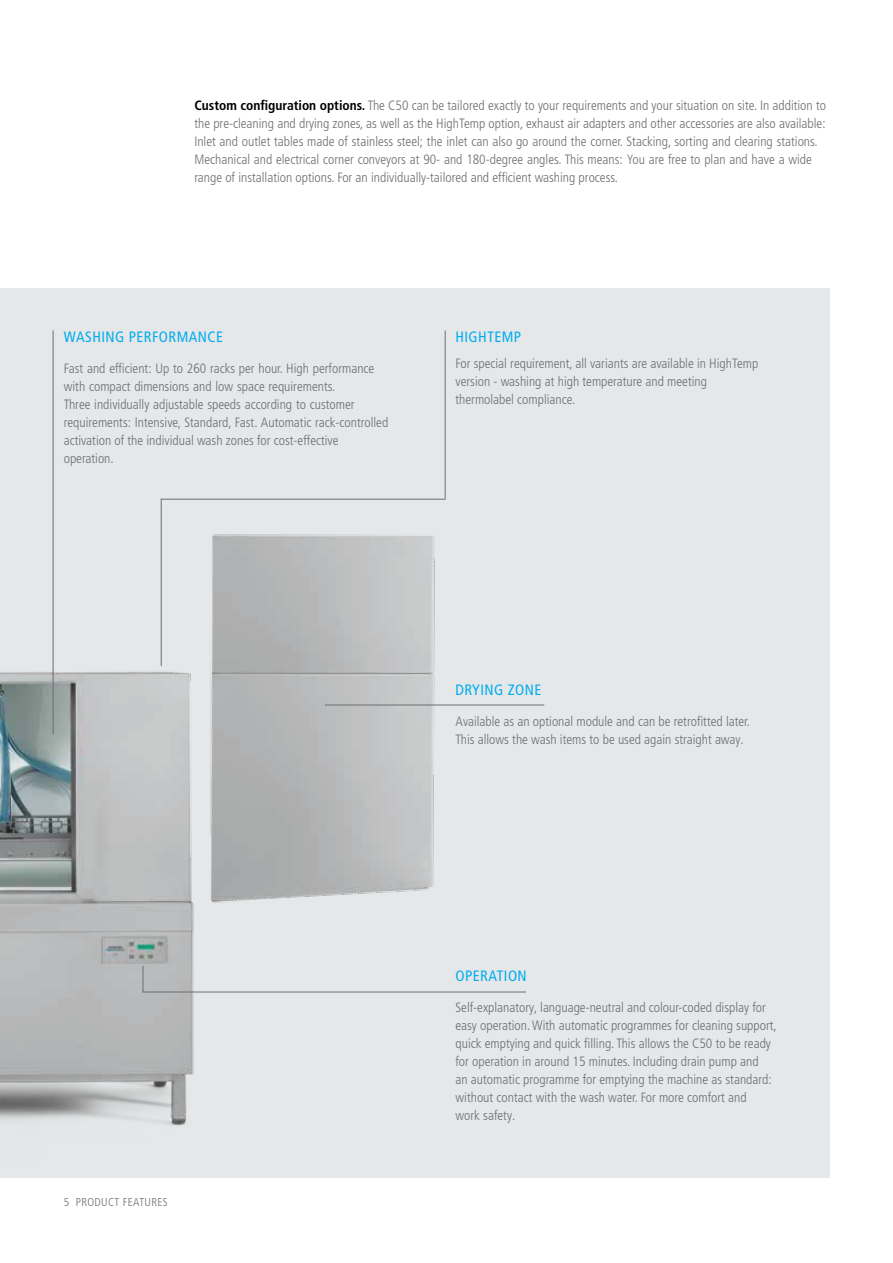
<style>
.page{position:relative;width:893px;height:1263px;background:#fff}
.page>*{position:absolute;margin:0;border:0;box-sizing:border-box;transform-origin:0 0}
.t1{font:condensed 15px "Frutiger LT Pro";letter-spacing:.03em;color:#00aeef}
.t2{font:300 condensed 13.5px/18px "Frutiger LT Pro";color:#6d6e71}
.t3{font:300 condensed 11.4px "Frutiger LT Pro";letter-spacing:.03em;color:#6d6e71}
.s1{font-weight:700;color:#000}
</style>
<div class="page">
<div style="left:0;top:288px;width:829px;height:890px;background:#e6e7e8"></div>
<img style="left:0;top:499px;width:465px;height:627px">
<hr style="left:325px;top:705px;width:219px;height:1px;background:#6d6e71">
<hr style="left:53px;top:330px;width:1px;height:404px;background:#6d6e71">
<hr style="left:161px;top:499px;width:284px;height:1px;background:#6d6e71">
<hr style="left:445px;top:330px;width:1px;height:169px;background:#6d6e71">
<hr style="left:161px;top:499px;width:1px;height:167px;background:#6d6e71">
<svg style="left:142px;top:965px;width:384px;height:28px"></svg>
<p class="t2" style="left:194px;top:96px;width:633px"><span class="s1">Custom configuration options.</span> The C50 can be tailored exactly to your requirements and your situation on site. In addition to the pre-cleaning and drying zones, as well as the HighTemp option, exhaust air adapters and other accessories are also available:<br>Inlet and outlet tables made of stainless steel; the inlet can also go around the corner. Stacking, sorting and clearing stations.<br>Mechanical and electrical corner conveyors at 90- and 180-degree angles. This means: You are free to plan and have a wide range of installation options. For an individually-tailored and efficient washing process.</p>
<p class="t1" style="left:64px;top:328px;width:161px">WASHING PERFORMANCE</p>
<p class="t2" style="left:64px;top:360px;width:326px">Fast and efficient: Up to 260 racks per hour. High performance with compact dimensions and low space requirements.<br>Three individually adjustable speeds according to customer requirements: Intensive, Standard, Fast. Automatic rack-controlled activation of the individual wash zones for cost-effective operation.</p>
<p class="t1" style="left:455px;top:328px;width:67px">HIGHTEMP</p>
<p class="t2" style="left:455px;top:355px;width:304px">For special requirement, all variants are available in HighTemp version - washing at high temperature and meeting thermolabel compliance.</p>
<p class="t1" style="left:455px;top:681px;width:87px">DRYING ZONE</p>
<p class="t2" style="left:455px;top:712px;width:296px">Available as an optional module and can be retrofitted later.<br>This allows the wash items to be used again straight away.</p>
<p class="t3" style="left:64px;top:1196px;width:105px">5 PRODUCT FEATURES</p>
<p class="t1" style="left:455px;top:967px;width:73px">OPERATION</p>
<p class="t2" style="left:455px;top:999px;width:323px">Self-explanatory, language-neutral and colour-coded display for easy operation. With automatic programmes for cleaning support, quick emptying and quick filling. This allows the C50 to be ready for operation in around 15 minutes. Including drain pump and<br>an automatic programme for emptying the machine as standard: without contact with the wash water. For more comfort and<br>work safety.</p>
</div>
